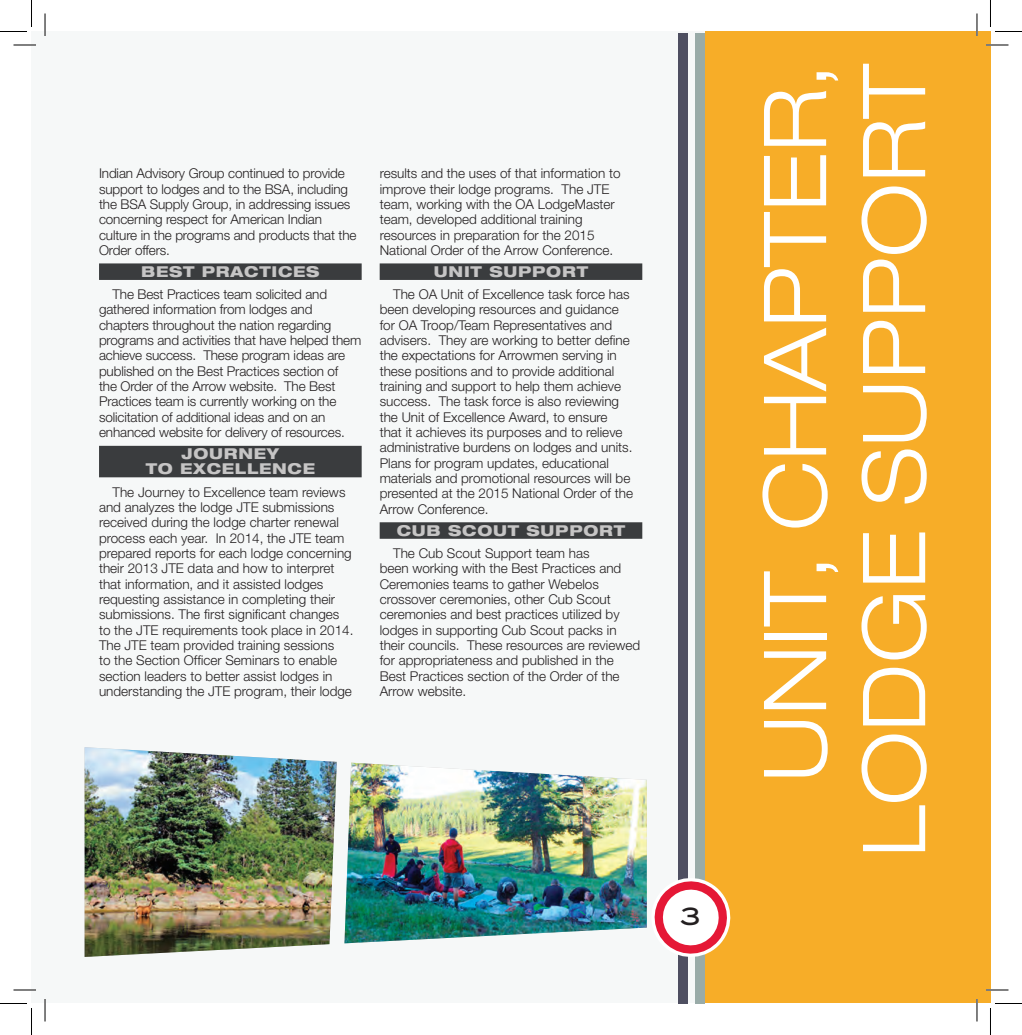
<style>
.page{position:relative;width:1022px;height:1035px;background:#fff}
.page>*{position:absolute;margin:0;border:0;box-sizing:border-box;transform-origin:0 0}
.t1{font:300 expanded 87px/99px "Helvetica Neue";color:#fff;text-align:right}
.t2{font:500 24px "Blair ITC";color:#231f20}
.Regions{font:800 expanded 15px/15.3px "Helvetica Neue";letter-spacing:.05em;color:#c6c5c5;text-align:center}
.OA_AR_Basic_Verbiage{font:300 13.5px/15.3px "Helvetica Neue";color:#231f20}
</style>
<div class="page">
<div style="left:32px;top:32px;width:13px;height:972px;background:#f6f8f8"></div>
<div style="left:45px;top:32px;width:945px;height:972px;background:#f6f8f8"></div>
<div style="left:704px;top:32px;width:286px;height:972px;background:#f7ad28"></div>
<div style="left:695px;top:33px;width:9px;height:971px;background:#99aba8"></div>
<div style="left:678px;top:33px;width:10px;height:971px;background:#4e4f61"></div>
<svg style="left:646px;top:873px;width:85px;height:89px"></svg>
<img style="left:85px;top:747px;width:252px;height:210px">
<img style="left:344px;top:763px;width:302px;height:180px">
<div style="left:99px;top:263px;width:263px;height:17px;background:#3a3c3e"></div>
<div style="left:99px;top:446px;width:263px;height:31px;background:#3a3c3e"></div>
<div style="left:380px;top:263px;width:262px;height:17px;background:#3a3c3e"></div>
<div style="left:380px;top:522px;width:262px;height:17px;background:#3a3c3e"></div>
<hr style="left:14px;top:44px;width:22px;height:2px;background:#fff">
<hr style="left:986px;top:44px;width:22px;height:2px;background:#fff">
<hr style="left:14px;top:989px;width:22px;height:2px;background:#fff">
<hr style="left:986px;top:989px;width:22px;height:2px;background:#fff">
<hr style="left:44px;top:14px;width:2px;height:22px;background:#fff">
<hr style="left:44px;top:999px;width:2px;height:23px;background:#fff">
<svg style="left:14px;top:45px;width:22px;height:1px"></svg>
<svg style="left:986px;top:45px;width:22px;height:1px"></svg>
<svg style="left:14px;top:990px;width:22px;height:1px"></svg>
<svg style="left:986px;top:990px;width:22px;height:1px"></svg>
<svg style="left:45px;top:14px;width:1px;height:22px"></svg>
<svg style="left:45px;top:999px;width:1px;height:23px"></svg>
<svg style="left:976px;top:14px;width:1px;height:22px"></svg>
<svg style="left:976px;top:999px;width:1px;height:23px"></svg>
<svg style="left:0;top:0;width:32px;height:32px"></svg>
<svg style="left:0;top:1003px;width:32px;height:32px"></svg>
<svg style="left:990px;top:0;width:32px;height:32px"></svg>
<svg style="left:990px;top:1003px;width:32px;height:32px"></svg>
<p class="OA_AR_Basic_Verbiage" style="left:99px;top:165px;width:259px">Indian Advisory Group continued to provide support to lodges and to the BSA, including the BSA Supply Group, in addressing issues concerning respect for American Indian culture in the programs and products that the Order offers.</p>
<p class="Regions" style="left:141px;top:263px;width:180px">BEST PRACTICES</p>
<p class="OA_AR_Basic_Verbiage" style="left:99px;top:286px;width:264px;text-indent:14px">The Best Practices team solicited and gathered information from lodges and chapters throughout the nation regarding programs and activities that have helped them achieve success. These program ideas are published on the Best Practices section of<br>the Order of the Arrow website. The Best Practices team is currently working on the solicitation of additional ideas and on an enhanced website for delivery of resources.</p>
<p class="Regions" style="left:146px;top:446px;width:171px">JOURNEY<br>TO EXCELLENCE</p>
<p class="OA_AR_Basic_Verbiage" style="left:99px;top:484px;width:256px;text-indent:14px">The Journey to Excellence team reviews and analyzes the lodge JTE submissions received during the lodge charter renewal process each year. In 2014, the JTE team prepared reports for each lodge concerning their 2013 JTE data and how to interpret that information, and it assisted lodges requesting assistance in completing their submissions. The first significant changes to the JTE requirements took place in 2014.<br>The JTE team provided training sessions<br>to the Section Officer Seminars to enable section leaders to better assist lodges in understanding the JTE program, their lodge</p>
<p class="OA_AR_Basic_Verbiage" style="left:380px;top:165px;width:242px">results and the uses of that information to improve their lodge programs. The JTE team, working with the OA LodgeMaster team, developed additional training resources in preparation for the 2015<br>National Order of the Arrow Conference.</p>
<p class="Regions" style="left:434px;top:263px;width:156px">UNIT SUPPORT</p>
<p class="OA_AR_Basic_Verbiage" style="left:380px;top:286px;width:255px;text-indent:14px">The OA Unit of Excellence task force has been developing resources and guidance for OA Troop/Team Representatives and advisers. They are working to better define the expectations for Arrowmen serving in these positions and to provide additional training and support to help them achieve success. The task force is also reviewing the Unit of Excellence Award, to ensure that it achieves its purposes and to relieve administrative burdens on lodges and units.<br>Plans for program updates, educational materials and promotional resources will be presented at the 2015 National Order of the Arrow Conference.</p>
<p class="Regions" style="left:397px;top:522px;width:230px">CUB SCOUT SUPPORT</p>
<p class="OA_AR_Basic_Verbiage" style="left:380px;top:545px;width:262px;text-indent:14px">The Cub Scout Support team has<br>been working with the Best Practices and Ceremonies teams to gather Webelos crossover ceremonies, other Cub Scout ceremonies and best practices utilized by lodges in supporting Cub Scout packs in their councils. These resources are reviewed for appropriateness and published in the Best Practices section of the Order of the Arrow website.</p>
<p class="t2" style="left:680px;top:902px;width:22px">3</p>
<p class="t1" style="left:744px;top:857px;width:795px;rotate:-90deg">UNIT, CHAPTER,<br>LODGE SUPPORT</p>
</div>
